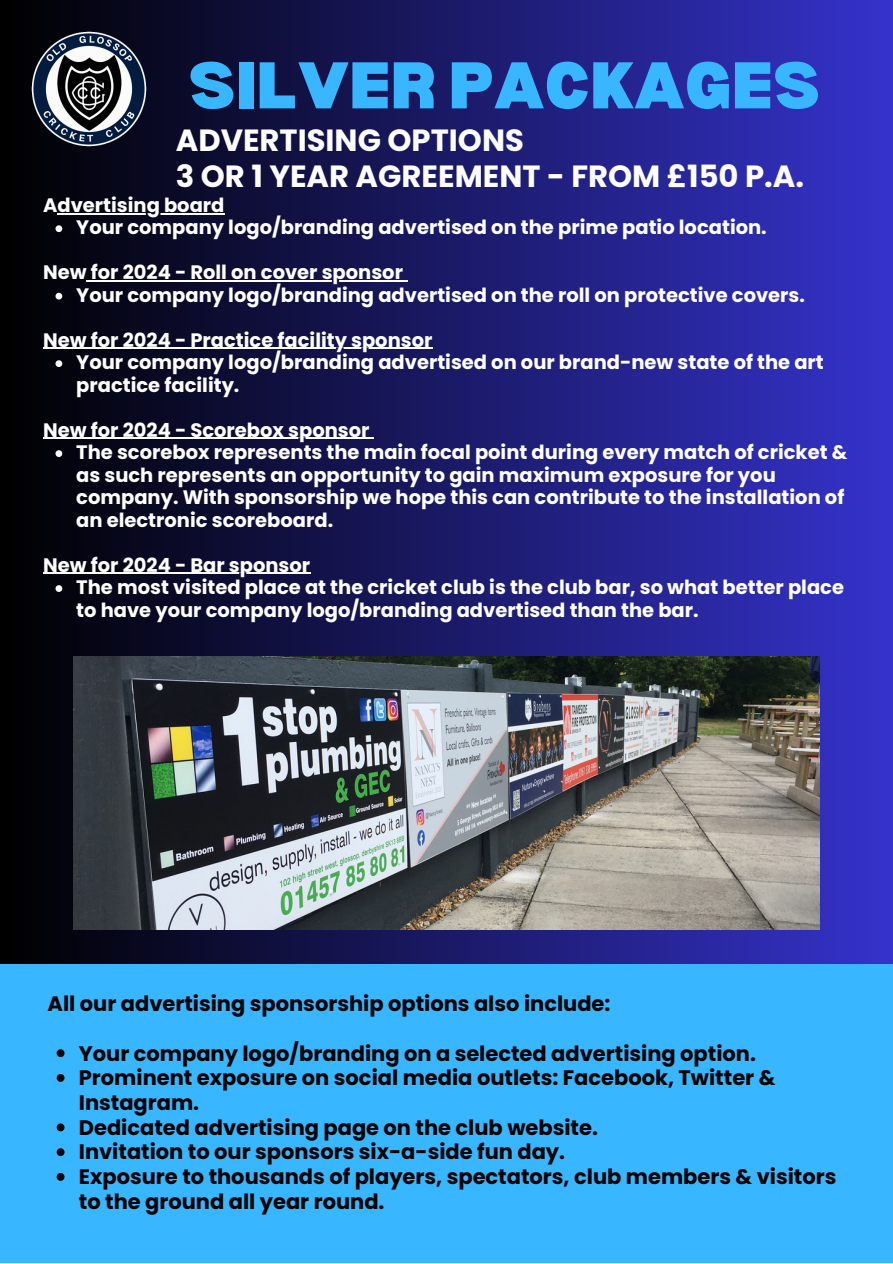
<style>
.page{position:relative;width:893px;height:1264px;background:#fff}
.page>*{position:absolute;margin:0;border:0;box-sizing:border-box;transform-origin:0 0}
.t1{font:900 64.5px "Bernoru";color:#38b6ff}
.t2{font:700 30.6px "Poppins";color:#fdfdfd}
.t3{font:700 21px/24.8px "Poppins";color:#030303}
.t4{font:700 19.5px/22.5px "Poppins";color:#fff}
</style>
<div class="page">
<div style="left:0;top:0;width:892px;height:1262px;background:linear-gradient(to right,#010100,#3432cb)"></div>
<svg style="left:55px;top:225px;width:7px;height:7px"></svg>
<svg style="left:55px;top:293px;width:7px;height:6px"></svg>
<svg style="left:55px;top:360px;width:7px;height:7px"></svg>
<svg style="left:55px;top:450px;width:7px;height:7px"></svg>
<svg style="left:55px;top:585px;width:7px;height:7px"></svg>
<hr style="left:57px;top:213px;width:167px;height:1px;background:#fff">
<hr style="left:87px;top:280px;width:316px;height:1px;background:#fff">
<hr style="left:43px;top:348px;width:389px;height:1px;background:#fff">
<hr style="left:43px;top:438px;width:326px;height:1px;background:#fff">
<hr style="left:43px;top:573px;width:267px;height:1px;background:#fff">
<div style="left:0;top:963px;width:892px;height:299px;background:#38b6ff"></div>
<img style="left:27px;top:27px;width:124px;height:124px">
<img style="left:73px;top:656px;width:746px;height:273px">
<svg style="left:57px;top:1049px;width:7px;height:8px"></svg>
<svg style="left:57px;top:1074px;width:7px;height:7px"></svg>
<svg style="left:57px;top:1123px;width:7px;height:8px"></svg>
<svg style="left:57px;top:1148px;width:7px;height:8px"></svg>
<svg style="left:57px;top:1173px;width:7px;height:7px"></svg>
<p class="t1" style="left:189px;top:48px;width:633px">SILVER PACKAGES</p>
<p class="t2" style="left:176px;top:119px;width:349px">ADVERTISING OPTIONS</p>
<p class="t2" style="left:176px;top:155px;width:629px">3 OR 1 YEAR AGREEMENT - FROM £150 P.A.</p>
<p class="t4" style="left:76px;top:216px;width:692px">Your company logo/branding advertised on the prime patio location.</p>
<p class="t4" style="left:43px;top:194px;width:183px">Advertising board</p>
<p class="t4" style="left:43px;top:261px;width:361px">New for 2024 - Roll on cover sponsor</p>
<p class="t4" style="left:76px;top:284px;width:730px">Your company logo/branding advertised on the roll on protective covers.</p>
<p class="t4" style="left:43px;top:329px;width:391px">New for 2024 - Practice facility sponsor</p>
<p class="t4" style="left:76px;top:351px;width:749px">Your company logo/branding advertised on our brand-new state of the art practice facility.</p>
<p class="t4" style="left:43px;top:418px;width:328px">New for 2024 - Scorebox sponsor</p>
<p class="t4" style="left:76px;top:441px;width:772px">The scorebox represents the main focal point during every match of cricket &amp; as such represents an opportunity to gain maximum exposure for you company. With sponsorship we hope this can contribute to the installation of an electronic scoreboard.</p>
<p class="t4" style="left:43px;top:553px;width:268px">New for 2024 - Bar sponsor</p>
<p class="t4" style="left:76px;top:576px;width:769px">The most visited place at the cricket club is the club bar, so what better place to have your company logo/branding advertised than the bar.</p>
<p class="t3" style="left:48px;top:991px;width:564px">All our advertising sponsorship options also include:</p>
<p class="t3" style="left:79px;top:1040px;width:678px">Your company logo/branding on a selected advertising option.</p>
<p class="t3" style="left:79px;top:1065px;width:698px">Prominent exposure on social media outlets: Facebook, Twitter &amp;<br>Instagram.</p>
<p class="t3" style="left:79px;top:1114px;width:520px">Dedicated advertising page on the club website.</p>
<p class="t3" style="left:79px;top:1139px;width:488px">Invitation to our sponsors six-a-side fun day.</p>
<p class="t3" style="left:79px;top:1164px;width:759px">Exposure to thousands of players, spectators, club members &amp; visitors to the ground all year round.</p>
</div>
